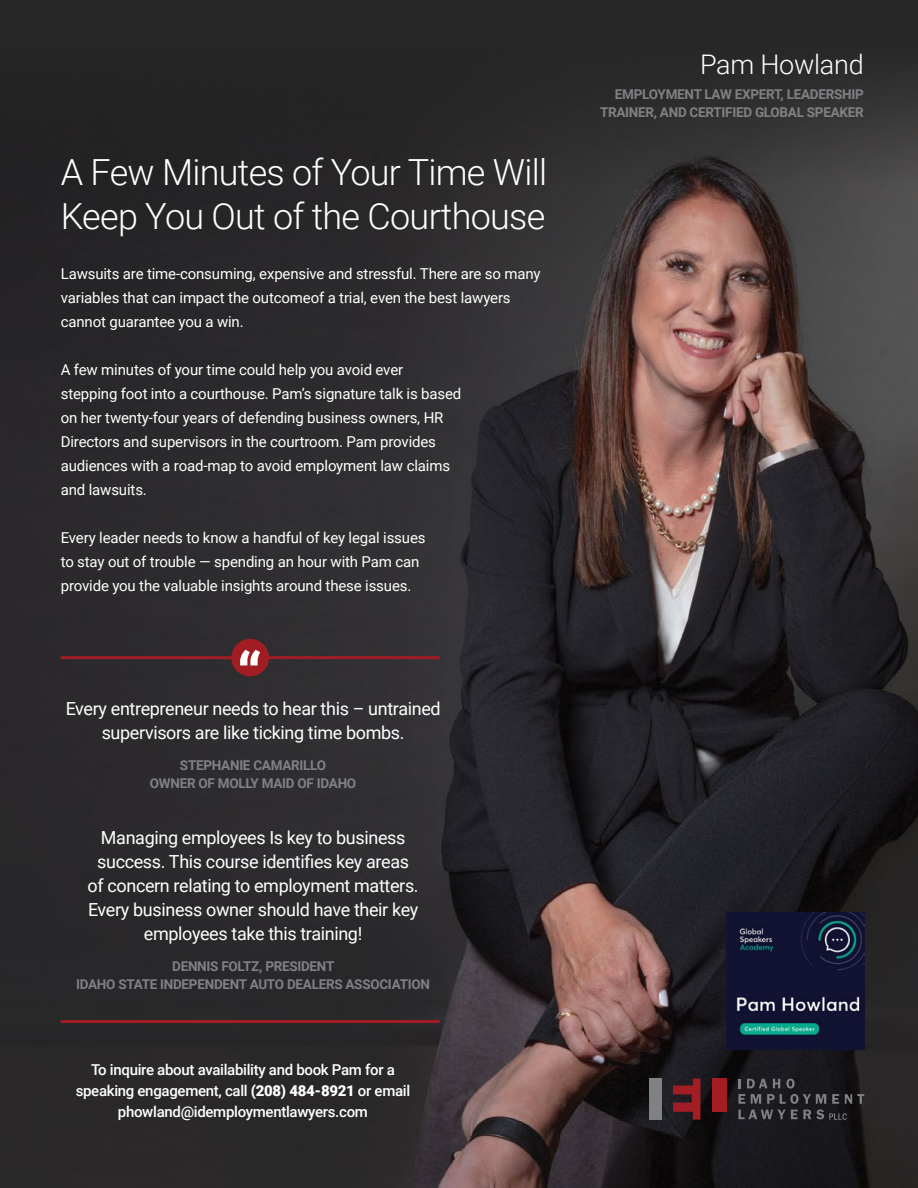
<style>
.page{position:relative;width:918px;height:1188px;background:#282728}
.page>*{position:absolute;margin:0;border:0;box-sizing:border-box;transform-origin:0 0}
.t1{font:300 36px/43.5px "Roboto";letter-spacing:-.02em;color:#fff}
.t2{font:300 27px "Roboto";letter-spacing:-.01em;color:#fff}
.t3{font:18px/24px "Roboto";letter-spacing:-.02em;color:#fff;text-align:center}
.t4{font:15px/24px "Roboto";letter-spacing:-.01em;color:#fff}
.t5{font:500 15px/21px "Roboto";letter-spacing:-.02em;color:#fff;text-align:center}
.t6{font:700 13.5px/18px "Roboto";letter-spacing:-.02em;color:#818185;text-align:center}
.s1{font-weight:900}
</style>
<div class="page">
<img style="left:60px;top:88px;width:858px;height:1100px">
<hr style="left:61px;top:656px;width:379px;height:3px;background:#a11d24">
<div style="left:231px;top:639px;width:38px;height:38px;background:#a11d24;border-radius:50%"></div>
<svg style="left:240px;top:650px;width:20px;height:15px"></svg>
<hr style="left:61px;top:1020px;width:379px;height:3px;background:#a11d24">
<img style="left:727px;top:912px;width:137px;height:138px">
<svg style="left:738px;top:1079px;width:126px;height:41px"></svg>
<div style="left:649px;top:1079px;width:12px;height:41px;background:#808185"></div>
<svg style="left:673px;top:1079px;width:27px;height:41px"></svg>
<div style="left:712px;top:1079px;width:15px;height:33px;background:#a21d24"></div>
<h1 class="t1" style="left:61px;top:150px;width:488px">A Few Minutes of Your Time Will<br>Keep You Out of the Courthouse</h1>
<p class="t4" style="left:61px;top:261px;width:481px">Lawsuits are time-consuming, expensive and stressful. There are so many variables that can impact the outcomeof a trial, even the best lawyers cannot guarantee you a win.</p>
<p class="t4" style="left:61px;top:357px;width:402px">A few minutes of your time could help you avoid ever stepping foot into a courthouse. Pam’s signature talk is based on her twenty-four years of defending business owners, HR Directors and supervisors in the courtroom. Pam provides audiences with a road-map to avoid employment law claims and lawsuits.</p>
<p class="t4" style="left:61px;top:525px;width:366px">Every leader needs to know a handful of key legal issues to stay out of trouble — spending an hour with Pam can provide you the valuable insights around these issues.</p>
<p class="t3" style="left:66px;top:696px;width:377px">Every entrepreneur needs to hear this – untrained supervisors are like ticking time bombs.</p>
<p class="t6" style="left:150px;top:756px;width:208px">STEPHANIE CAMARILLO<br>OWNER OF MOLLY MAID OF IDAHO</p>
<p class="t3" style="left:88px;top:825px;width:333px">Managing employees Is key to business success. This course identifies key areas of concern relating to employment matters.<br>Every business owner should have their key employees take this training!</p>
<p class="t6" style="left:76px;top:957px;width:356px">DENNIS FOLTZ, PRESIDENT<br>IDAHO STATE INDEPENDENT AUTO DEALERS ASSOCIATION</p>
<p class="t5" style="left:76px;top:1059px;width:336px">To inquire about availability and book Pam for a speaking engagement, call <span class="s1">(208) 484-8921</span> or email phowland@idemploymentlawyers.com</p>
<h2 class="t2" style="left:700px;top:46px;width:165px">Pam Howland</h2>
<p class="t6" style="left:600px;top:85px;width:265px;text-align:right">EMPLOYMENT LAW EXPERT, LEADERSHIP<br>TRAINER, AND CERTIFIED GLOBAL SPEAKER</p>
</div>
